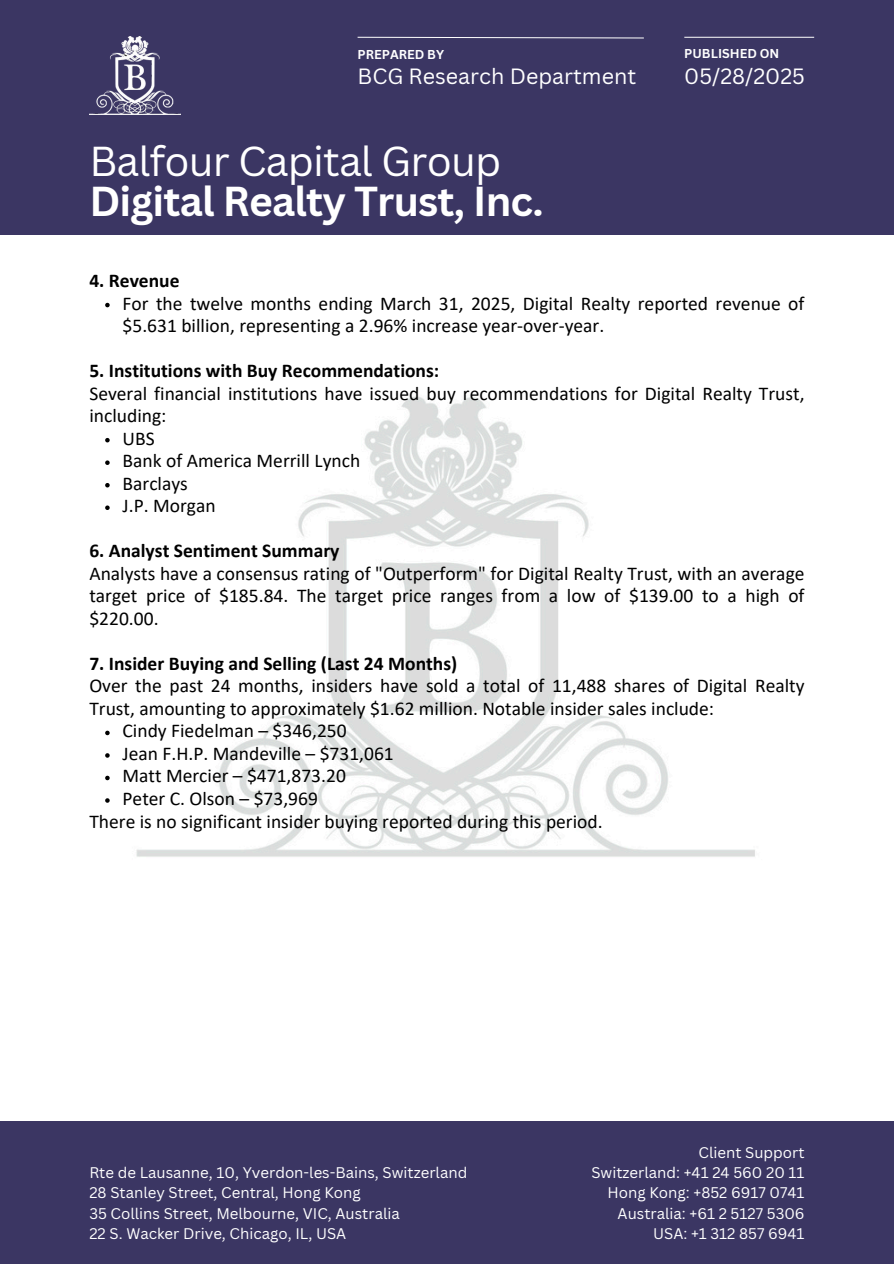
<style>
.page{position:relative;width:894px;height:1264px;background:#fff}
.page>*{position:absolute;margin:0;border:0;box-sizing:border-box;transform-origin:0 0}
.t1{font:700 40.65px/39.5px "Canva Sans";letter-spacing:-.02em;color:#fff}
.t2{font:21.45px "Canva Sans";color:#fff}
.t3{font:19.5px/22.5px "Calibri";color:#000}
.t4{font:700 19.5px "Calibri";color:#000}
.t5{font:15px "Canva Sans";color:#fff}
.t6{font:700 12.6px "Canva Sans";color:#fff}
.s1{font-weight:400}
.s2{font-weight:700}
</style>
<div class="page">
<div style="left:0;top:0;width:893px;height:234px;background:#3b3663"></div>
<svg style="left:357px;top:36px;width:287px;height:3px"></svg>
<hr style="left:684px;top:37px;width:129px;height:1px;background:#fff">
<img style="left:106px;top:396px;width:649px;height:461px">
<img style="left:89px;top:37px;width:91px;height:77px">
<svg style="left:105px;top:303px;width:5px;height:4px"></svg>
<svg style="left:105px;top:438px;width:5px;height:4px"></svg>
<svg style="left:105px;top:460px;width:5px;height:5px"></svg>
<svg style="left:105px;top:483px;width:5px;height:4px"></svg>
<svg style="left:105px;top:505px;width:5px;height:5px"></svg>
<svg style="left:105px;top:730px;width:5px;height:5px"></svg>
<svg style="left:105px;top:753px;width:5px;height:4px"></svg>
<svg style="left:105px;top:775px;width:5px;height:5px"></svg>
<svg style="left:105px;top:798px;width:5px;height:4px"></svg>
<div style="left:0;top:1121px;width:893px;height:142px;background:#3b3663"></div>
<p class="t6" style="left:357px;top:45px;width:88px">PREPARED BY</p>
<p class="t6" style="left:684px;top:45px;width:97px">PUBLISHED ON</p>
<p class="t2" style="left:684px;top:61px;width:122px">05/28/2025</p>
<p class="t2" style="left:357px;top:61px;width:280px">BCG Research Department</p>
<p class="t1" style="left:89px;top:141px;width:455px"><span class="s1">Balfour Capital Group<br></span>Digital Realty Trust, Inc.</p>
<h2 class="t4" style="left:89px;top:272px;width:92px">4. Revenue</h2>
<h1 class="t3" style="left:122px;top:293px;width:683px">For the twelve months ending March 31, 2025, Digital Realty reported revenue of $5.631 billion, representing a 2.96% increase year-over-year.</h1>
<h3 class="t3" style="left:89px;top:361px;width:716px"><span class="s2">5. Institutions with Buy Recommendations:<br></span>Several financial institutions have issued buy recommendations for Digital Realty Trust, including:</h3>
<h4 class="t3" style="left:122px;top:428px;width:34px">UBS</h4>
<h4 class="t3" style="left:122px;top:451px;width:239px">Bank of America Merrill Lynch</h4>
<h4 class="t3" style="left:122px;top:473px;width:67px">Barclays</h4>
<h4 class="t3" style="left:122px;top:496px;width:95px">J.P. Morgan</h4>
<h4 class="t3" style="left:89px;top:541px;width:716px"><span class="s2">6. Analyst Sentiment Summary<br></span>Analysts have a consensus rating of "Outperform" for Digital Realty Trust, with an average target price of $185.84. The target price ranges from a low of $139.00 to a high of $220.00.</h4>
<h4 class="t3" style="left:89px;top:653px;width:716px"><span class="s2">7. Insider Buying and Selling (Last 24 Months)<br></span>Over the past 24 months, insiders have sold a total of 11,488 shares of Digital Realty<br>Trust, amounting to approximately $1.62 million. Notable insider sales include:</h4>
<h4 class="t3" style="left:122px;top:721px;width:225px">Cindy Fiedelman – $346,250</h4>
<h4 class="t3" style="left:122px;top:743px;width:272px">Jean F.H.P. Mandeville – $731,061</h4>
<h4 class="t3" style="left:122px;top:766px;width:225px">Matt Mercier – $471,873.20</h4>
<h4 class="t3" style="left:122px;top:788px;width:197px">Peter C. Olson – $73,969</h4>
<h4 class="t3" style="left:89px;top:811px;width:514px">There is no significant insider buying reported during this period.</h4>
<h4 class="t5" style="left:89px;top:1162px;width:379px">Rte de Lausanne, 10, Yverdon-les-Bains, Switzerland</h4>
<h4 class="t5" style="left:89px;top:1182px;width:273px">28 Stanley Street, Central, Hong Kong</h4>
<p class="t5" style="left:89px;top:1202px;width:312px">35 Collins Street, Melbourne, VIC, Australia</p>
<p class="t5" style="left:89px;top:1222px;width:258px">22 S. Wacker Drive, Chicago, IL, USA</p>
<p class="t5" style="left:698px;top:1141px;width:107px">Client Support</p>
<p class="t5" style="left:591px;top:1162px;width:214px">Switzerland: +41 24 560 20 11</p>
<p class="t5" style="left:607px;top:1182px;width:198px">Hong Kong: +852 6917 0741</p>
<p class="t5" style="left:617px;top:1202px;width:188px">Australia: +61 2 5127 5306</p>
<p class="t5" style="left:653px;top:1222px;width:153px">USA: +1 312 857 6941</p>
</div>
